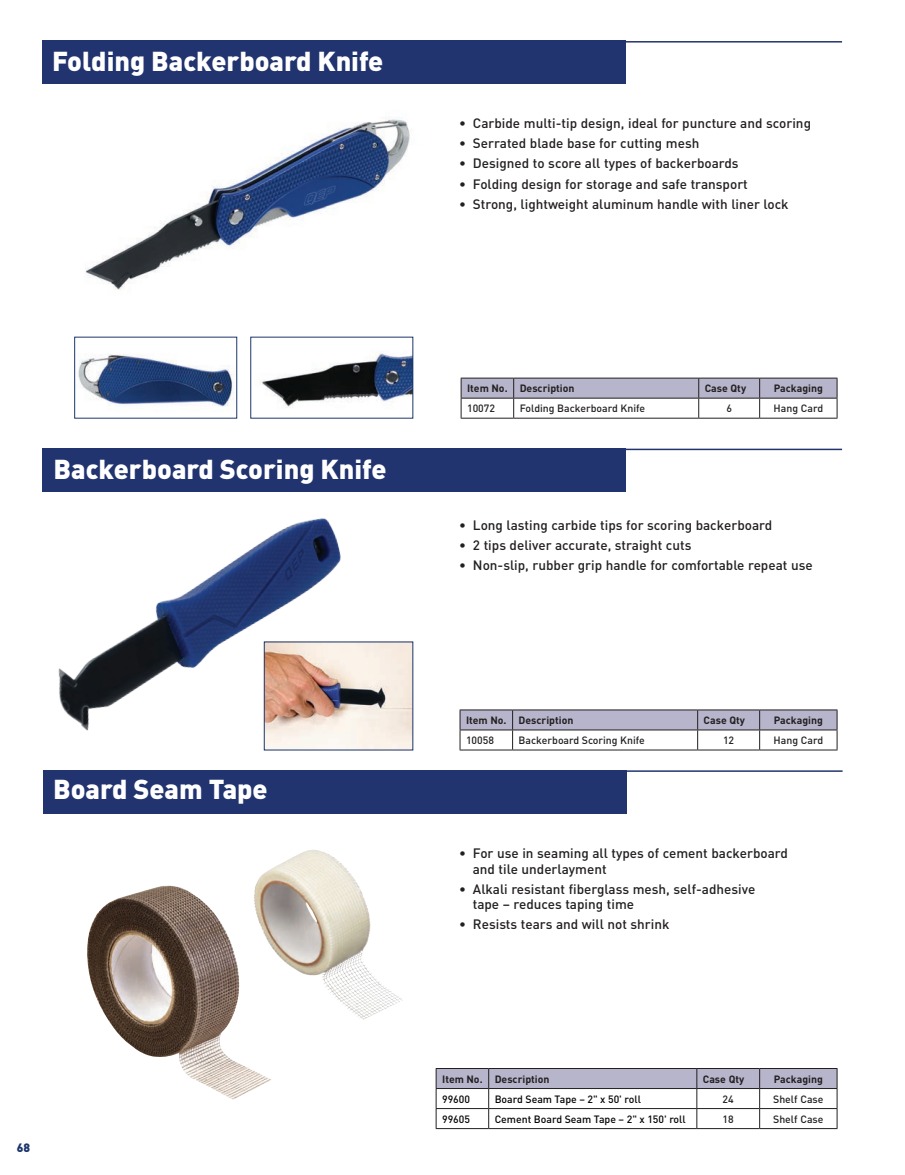
<style>
.page{position:relative;width:905px;height:1175px;background:#fff}
.page>*{position:absolute;margin:0;border:0;box-sizing:border-box;transform-origin:0 0}
.t1{font:900 27px "DIN Pro";color:#fff}
.t2{font:500 13.5px/15.5px "DIN Pro";color:#231f20}
.t3{font:900 12px "DIN Pro";color:#1c366c}
.t4{font:700 10.5px "DIN Pro";color:#231f20}
.t5{font:500 10.5px "DIN Pro";color:#231f20}
.t6{font:500 10.5px "DIN Pro";color:#040503}
</style>
<div class="page">
<div style="left:43px;top:770px;width:583px;height:43px;background:#22346f"></div>
<hr style="left:43px;top:770px;width:799px;height:2px;background:#22346f">
<img style="left:85px;top:119px;width:325px;height:171px">
<img style="left:256px;top:851px;width:51px;height:95px">
<img style="left:87px;top:885px;width:185px;height:214px">
<img style="left:260px;top:353px;width:151px;height:55px">
<div style="left:250px;top:337px;width:163px;height:81px;border:1px solid #1c366c"></div>
<img style="left:78px;top:354px;width:157px;height:53px">
<div style="left:74px;top:337px;width:163px;height:81px;border:1px solid #1c366c"></div>
<svg style="left:460px;top:378px;width:377px;height:40px"></svg>
<hr style="left:460px;top:418px;width:53px;height:1px;background:#231f20">
<hr style="left:513px;top:418px;width:185px;height:1px;background:#231f20">
<hr style="left:698px;top:418px;width:61px;height:1px;background:#231f20">
<hr style="left:759px;top:418px;width:78px;height:1px;background:#231f20">
<hr style="left:459px;top:709px;width:53px;height:1px;background:#231f20">
<hr style="left:512px;top:709px;width:185px;height:1px;background:#231f20">
<hr style="left:697px;top:709px;width:62px;height:1px;background:#231f20">
<hr style="left:759px;top:709px;width:78px;height:1px;background:#231f20">
<svg style="left:459px;top:710px;width:378px;height:39px"></svg>
<hr style="left:459px;top:749px;width:53px;height:1px;background:#231f20">
<hr style="left:512px;top:749px;width:185px;height:1px;background:#231f20">
<hr style="left:697px;top:749px;width:62px;height:1px;background:#231f20">
<hr style="left:759px;top:749px;width:78px;height:1px;background:#231f20">
<svg style="left:436px;top:1068px;width:401px;height:60px"></svg>
<hr style="left:436px;top:1128px;width:52px;height:1px;background:#231f20">
<hr style="left:488px;top:1128px;width:208px;height:1px;background:#231f20">
<hr style="left:696px;top:1128px;width:63px;height:1px;background:#231f20">
<hr style="left:759px;top:1128px;width:78px;height:1px;background:#231f20">
<div style="left:42px;top:448px;width:584px;height:44px;background:#22346f"></div>
<hr style="left:42px;top:448px;width:800px;height:2px;background:#22346f">
<div style="left:42px;top:40px;width:584px;height:44px;background:#22346f"></div>
<hr style="left:42px;top:41px;width:800px;height:2px;background:#22346f">
<img style="left:58px;top:518px;width:322px;height:233px">
<img style="left:266px;top:643px;width:145px;height:105px">
<h1 class="t1" style="left:52px;top:43px;width:333px">Folding Backerboard Knife</h1>
<p class="t2" style="left:459px;top:115px;width:353px">• Carbide multi-tip design, ideal for puncture and scoring</p>
<p class="t2" style="left:459px;top:135px;width:242px">• Serrated blade base for cutting mesh</p>
<p class="t2" style="left:459px;top:155px;width:281px">• Designed to score all types of backerboards</p>
<p class="t2" style="left:459px;top:175px;width:290px">• Folding design for storage and safe transport</p>
<p class="t2" style="left:459px;top:196px;width:331px">• Strong, lightweight aluminum handle with liner lock</p>
<h1 class="t1" style="left:54px;top:451px;width:334px">Backerboard Scoring Knife</h1>
<h1 class="t1" style="left:53px;top:771px;width:216px">Board Seam Tape</h1>
<p class="t4" style="left:467px;top:381px;width:109px">Item No. Description</p>
<p class="t4" style="left:704px;top:381px;width:43px">Case Qty</p>
<p class="t4" style="left:773px;top:381px;width:51px">Packaging</p>
<p class="t5" style="left:467px;top:401px;width:29px">10072</p>
<p class="t5" style="left:519px;top:401px;width:127px">Folding Backerboard Knife</p>
<p class="t5" style="left:726px;top:401px;width:7px">6</p>
<p class="t5" style="left:773px;top:401px;width:51px">Hang Card</p>
<p class="t2" style="left:459px;top:516px;width:314px">• Long lasting carbide tips for scoring backerboard</p>
<p class="t2" style="left:459px;top:537px;width:234px">• 2 tips deliver accurate, straight cuts</p>
<p class="t2" style="left:459px;top:557px;width:355px">• Non-slip, rubber grip handle for comfortable repeat use</p>
<p class="t4" style="left:466px;top:713px;width:109px">Item No. Description</p>
<p class="t4" style="left:703px;top:713px;width:43px">Case Qty</p>
<p class="t4" style="left:773px;top:713px;width:51px">Packaging</p>
<p class="t5" style="left:466px;top:733px;width:29px">10058</p>
<p class="t5" style="left:518px;top:733px;width:128px">Backerboard Scoring Knife</p>
<p class="t5" style="left:723px;top:733px;width:13px">12</p>
<p class="t5" style="left:773px;top:733px;width:51px">Hang Card</p>
<p class="t2" style="left:472px;top:845px;width:317px;text-indent:-14px">• For use in seaming all types of cement backerboard and tile underlayment</p>
<p class="t2" style="left:472px;top:880px;width:284px;text-indent:-14px">• Alkali resistant fiberglass mesh, self-adhesive tape – reduces taping time</p>
<p class="t2" style="left:459px;top:916px;width:212px">• Resists tears and will not shrink</p>
<p class="t3" style="left:17px;top:1139px;width:15px">68</p>
<p class="t4" style="left:442px;top:1071px;width:109px">Item No. Description</p>
<p class="t4" style="left:702px;top:1071px;width:43px">Case Qty</p>
<p class="t4" style="left:773px;top:1071px;width:51px">Packaging</p>
<p class="t6" style="left:442px;top:1091px;width:29px">99600</p>
<p class="t6" style="left:494px;top:1091px;width:148px">Board Seam Tape – 2" x 50' roll</p>
<p class="t5" style="left:722px;top:1091px;width:13px">24</p>
<p class="t5" style="left:773px;top:1091px;width:52px">Shelf Case</p>
<p class="t6" style="left:442px;top:1111px;width:29px">99605</p>
<p class="t6" style="left:494px;top:1111px;width:193px">Cement Board Seam Tape – 2" x 150' roll</p>
<p class="t5" style="left:722px;top:1111px;width:13px">18</p>
<p class="t5" style="left:773px;top:1111px;width:52px">Shelf Case</p>
</div>
